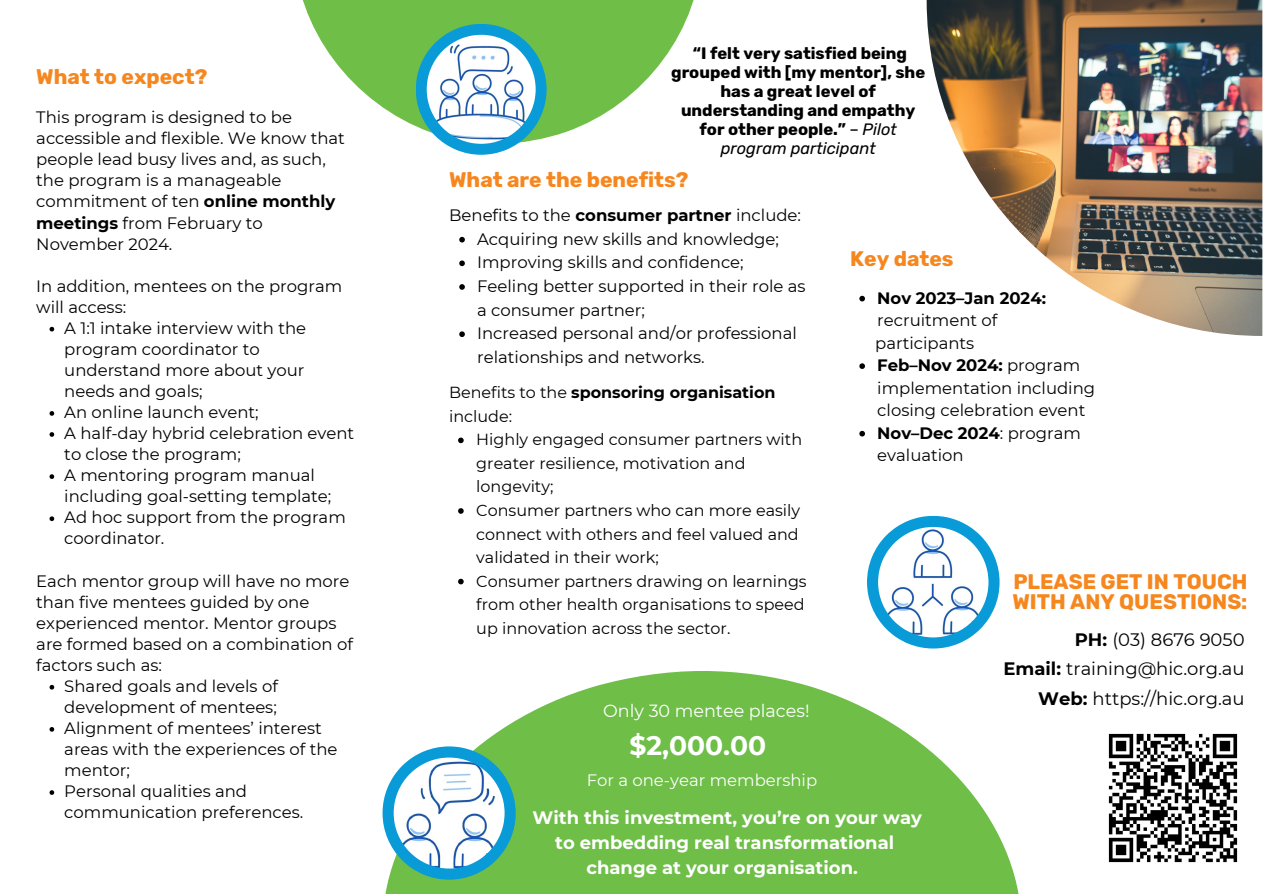
<style>
.page{position:relative;width:1263px;height:894px;background:#fff}
.page>*{position:absolute;margin:0;border:0;box-sizing:border-box;transform-origin:0 0}
.t1{font:700 26.55px "Montserrat";color:#fff}
.t2{font:700 21px/20.2px "Rubik";color:#f6871f}
.t3{font:700 18px/24.8px "Montserrat";color:#fff;text-align:center}
.t4{font:18px "Montserrat";color:#000}
.t5{font:17.55px "Montserrat";color:#fff}
.t6{font:16.5px/21px "Montserrat";color:#000}
.t7{font:16.5px/23.5px "Montserrat";color:#010101}
.t8{font:700 16.5px/19px "Rubik";color:#000;text-align:center}
.t9{font:700 16.5px/22.5px "Montserrat";color:#000}
.t10{font:16.5px "Montserrat";color:#fff}
.t11{font:16.05px/23.5px "Montserrat";color:#010101}
.t12{font:700 16.05px/23.5px "Montserrat";color:#010101}
.s1{font-weight:700}
.s2{font-weight:400}
.s3{font-weight:400;font-style:italic}
</style>
<div class="page">
<svg style="left:302px;top:0;width:392px;height:138px;fill:#6ebe48"></svg>
<svg style="left:385px;top:671px;width:634px;height:222px;fill:#6ebe48"></svg>
<svg style="left:416px;top:24px;width:131px;height:131px"></svg>
<img style="left:427px;top:35px;width:109px;height:109px">
<svg style="left:383px;top:746px;width:133px;height:133px"></svg>
<img style="left:394px;top:757px;width:110px;height:111px">
<img style="left:927px;top:0;width:335px;height:336px">
<img style="left:1108px;top:733px;width:130px;height:130px">
<svg style="left:867px;top:516px;width:132px;height:132px"></svg>
<img style="left:878px;top:527px;width:110px;height:110px">
<svg style="left:859px;top:296px;width:6px;height:5px"></svg>
<svg style="left:859px;top:363px;width:6px;height:6px"></svg>
<svg style="left:859px;top:431px;width:6px;height:5px"></svg>
<svg style="left:50px;top:327px;width:4px;height:4px"></svg>
<svg style="left:50px;top:411px;width:4px;height:4px"></svg>
<svg style="left:50px;top:432px;width:4px;height:4px"></svg>
<svg style="left:50px;top:474px;width:4px;height:5px"></svg>
<svg style="left:50px;top:516px;width:4px;height:5px"></svg>
<svg style="left:50px;top:684px;width:4px;height:5px"></svg>
<svg style="left:50px;top:727px;width:4px;height:4px"></svg>
<svg style="left:50px;top:790px;width:4px;height:4px"></svg>
<svg style="left:458px;top:437px;width:6px;height:6px"></svg>
<svg style="left:458px;top:508px;width:6px;height:5px"></svg>
<svg style="left:458px;top:578px;width:6px;height:6px"></svg>
<svg style="left:459px;top:237px;width:6px;height:5px"></svg>
<svg style="left:459px;top:260px;width:6px;height:6px"></svg>
<svg style="left:459px;top:284px;width:6px;height:6px"></svg>
<svg style="left:459px;top:331px;width:6px;height:6px"></svg>
<p class="t2" style="left:36px;top:66px;width:173px">What to expect?</p>
<p class="t6" style="left:36px;top:107px;width:310px">This program is designed to be accessible and flexible. We know that people lead busy lives and, as such, the program is a manageable commitment of ten <span class="s1">online monthly meetings</span> from February to<br>November 2024.</p>
<p class="t6" style="left:36px;top:275px;width:308px">In addition, mentees on the program will access:</p>
<p class="t6" style="left:64px;top:317px;width:243px">A 1:1 intake interview with the program coordinator to understand more about your needs and goals;</p>
<p class="t6" style="left:64px;top:401px;width:196px">An online launch event;</p>
<p class="t6" style="left:64px;top:422px;width:291px">A half-day hybrid celebration event to close the program;</p>
<p class="t6" style="left:64px;top:464px;width:269px">A mentoring program manual including goal-setting template;</p>
<p class="t6" style="left:64px;top:507px;width:283px">Ad hoc support from the program coordinator.</p>
<p class="t6" style="left:36px;top:570px;width:318px">Each mentor group will have no more than five mentees guided by one experienced mentor. Mentor groups are formed based on a combination of factors such as:</p>
<p class="t6" style="left:64px;top:675px;width:215px">Shared goals and levels of development of mentees;</p>
<p class="t6" style="left:64px;top:717px;width:275px">Alignment of mentees’ interest areas with the experiences of the mentor;</p>
<p class="t6" style="left:64px;top:780px;width:240px">Personal qualities and communication preferences.</p>
<p class="t8" style="left:671px;top:44px;width:256px">“I felt very satisfied being grouped with [my mentor], she has a great level of understanding and empathy for other people.” <span class="s2">–</span> <span class="s3">Pilot program participant</span></p>
<p class="t2" style="left:449px;top:170px;width:241px">What are the benefits?</p>
<p class="t7" style="left:449px;top:203px;width:353px">Benefits to the <span class="s1">consumer partner</span> include:</p>
<p class="t7" style="left:477px;top:227px;width:303px">Acquiring new skills and knowledge;</p>
<p class="t7" style="left:477px;top:250px;width:268px">Improving skills and confidence;</p>
<p class="t7" style="left:477px;top:274px;width:330px">Feeling better supported in their role as a consumer partner;</p>
<p class="t7" style="left:477px;top:321px;width:321px">Increased personal and/or professional relationships and networks.</p>
<p class="t12" style="left:449px;top:381px;width:328px"><span class="s2">Benefits to the</span> sponsoring organisation <span class="s2">include:</span></p>
<p class="t11" style="left:476px;top:428px;width:327px">Highly engaged consumer partners with greater resilience, motivation and longevity;</p>
<p class="t11" style="left:476px;top:498px;width:325px;text-align:justify">Consumer partners who can more easily connect with others and feel valued and validated in their work;</p>
<p class="t11" style="left:476px;top:569px;width:332px">Consumer partners drawing on learnings from other health organisations to speed up innovation across the sector.</p>
<p class="t5" style="left:603px;top:699px;width:208px">Only 30 mentee places!</p>
<p class="t1" style="left:629px;top:729px;width:138px">$2,000.00</p>
<p class="t10" style="left:587px;top:770px;width:232px">For a one-year membership</p>
<p class="t2" style="left:850px;top:248px;width:105px">Key dates</p>
<p class="t9" style="left:877px;top:286px;width:170px">Nov 2023–Jan 2024: <span class="s2">recruitment of</span></p>
<p class="t6" style="left:877px;top:354px;width:219px;line-height:22.5px"><span class="s1">Feb–Nov 2024:</span> program implementation including closing celebration event</p>
<p class="t6" style="left:877px;top:421px;width:205px;line-height:22.5px"><span class="s1">Nov–Dec 2024</span>: program evaluation</p>
<p class="t6" style="left:875px;top:332px;width:101px">participants</p>
<p class="t2" style="left:1012px;top:571px;width:237px">PLEASE GET IN TOUCH<br>WITH ANY QUESTIONS:</p>
<p class="t4" style="left:1075px;top:628px;width:171px"><span class="s1">PH:</span> (03) 8676 9050</p>
<p class="t4" style="left:1003px;top:657px;width:243px"><span class="s1">Email:</span> training@hic.org.au</p>
<p class="t4" style="left:1038px;top:687px;width:208px"><span class="s1">Web:</span> https://hic.org.au</p>
<p class="t3" style="left:533px;top:805px;width:391px">With this investment, you’re on your way to embedding real transformational change at your organisation.</p>
</div>
